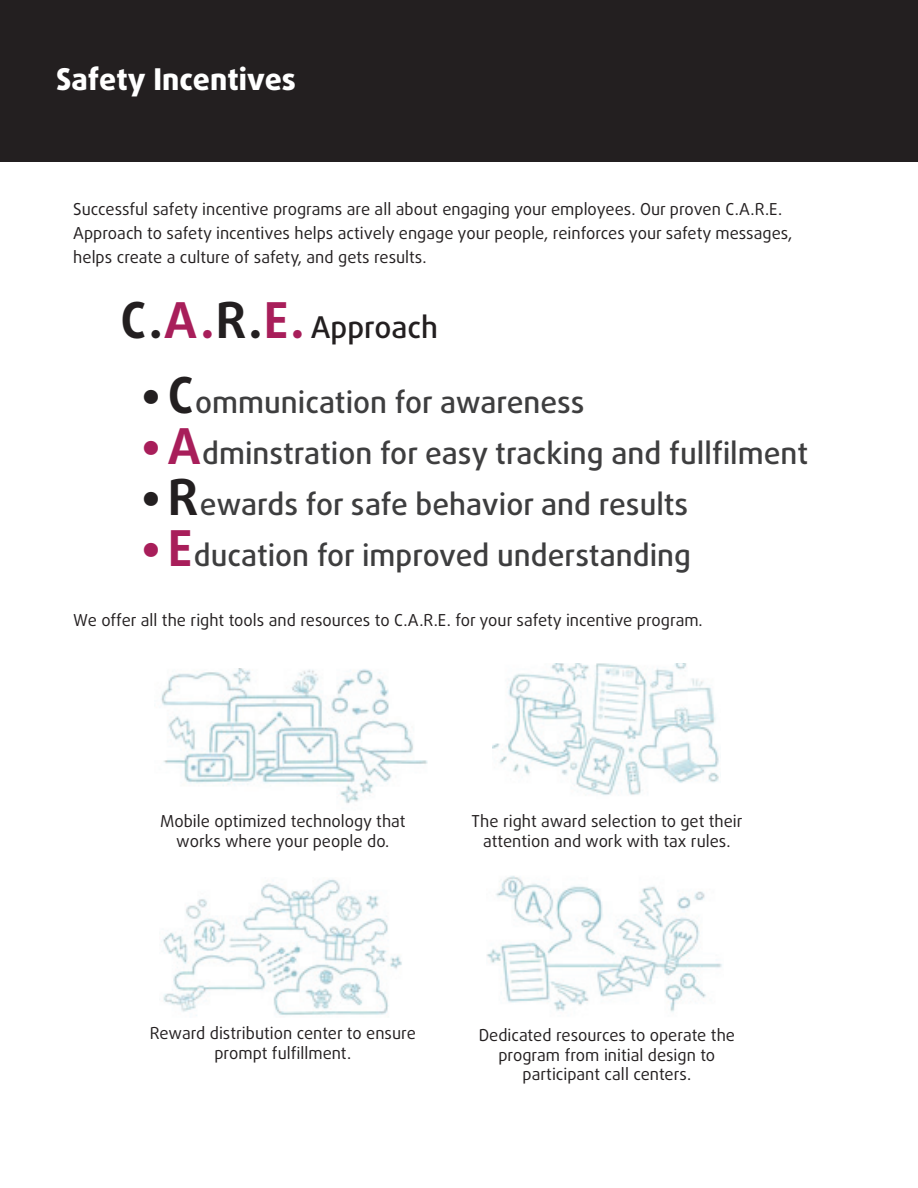
<style>
.page{position:relative;width:918px;height:1188px;background:#fff}
.page>*{position:absolute;margin:0;border:0;box-sizing:border-box;transform-origin:0 0}
.t1{font:500 30px "Daxline Pro";color:#3e3e3f}
.t2{font:500 30px "Daxline Pro";color:#231f20}
.t3{font:800 30px "Daxline Pro";color:#fff}
.t4{font:16.5px/19.8px "Daxline Pro";color:#231f20;text-align:center}
.s1{font-weight:700;font-size:49.5px}
.s2{font-weight:700;font-size:49.5px;color:#a81e5a}
.s3{font-weight:700;font-size:49.5px;color:#231f20}
</style>
<div class="page">
<img style="left:161px;top:669px;width:267px;height:135px">
<img style="left:493px;top:663px;width:226px;height:133px">
<img style="left:161px;top:879px;width:241px;height:137px">
<img style="left:487px;top:876px;width:235px;height:136px">
<div style="left:0;top:0;width:918px;height:161px;background:#231f20"></div>
<h1 class="t3" style="left:56px;top:59px;width:241px">Safety Incentives</h1>
<p class="t4" style="left:73px;top:198px;width:721px;line-height:24px;text-align:left">Successful safety incentive programs are all about engaging your employees. Our proven C.A.R.E.<br>Approach to safety incentives helps actively engage your people, reinforces your safety messages, helps create a culture of safety, and gets results.</p>
<h1 class="t2" style="left:121px;top:308px;width:319px"><span class="s1">C.</span><span class="s2">A.</span><span class="s1">R.</span><span class="s2">E.</span> Approach</h1>
<h1 class="t1" style="left:141px;top:382px;width:445px"><span class="s3">• C</span>ommunication for awareness</h1>
<h1 class="t1" style="left:141px;top:433px;width:669px"><span class="s2">•A</span>dminstration for easy tracking and fullfilment</h1>
<h1 class="t1" style="left:141px;top:484px;width:549px"><span class="s3">•R</span>ewards for safe behavior and results</h1>
<h1 class="t1" style="left:141px;top:535px;width:552px"><span class="s2">• E</span>ducation for improved understanding</h1>
<p class="t4" style="left:73px;top:611px;width:631px">We offer all the right tools and resources to C.A.R.E. for your safety incentive program.</p>
<p class="t4" style="left:160px;top:812px;width:247px">Mobile optimized technology that works where your people do.</p>
<p class="t4" style="left:472px;top:812px;width:273px">The right award selection to get their attention and work with tax rules.</p>
<p class="t4" style="left:150px;top:1024px;width:268px">Reward distribution center to ensure prompt fulfillment.</p>
<p class="t4" style="left:479px;top:1025px;width:258px">Dedicated resources to operate the program from initial design to participant call centers.</p>
</div>
